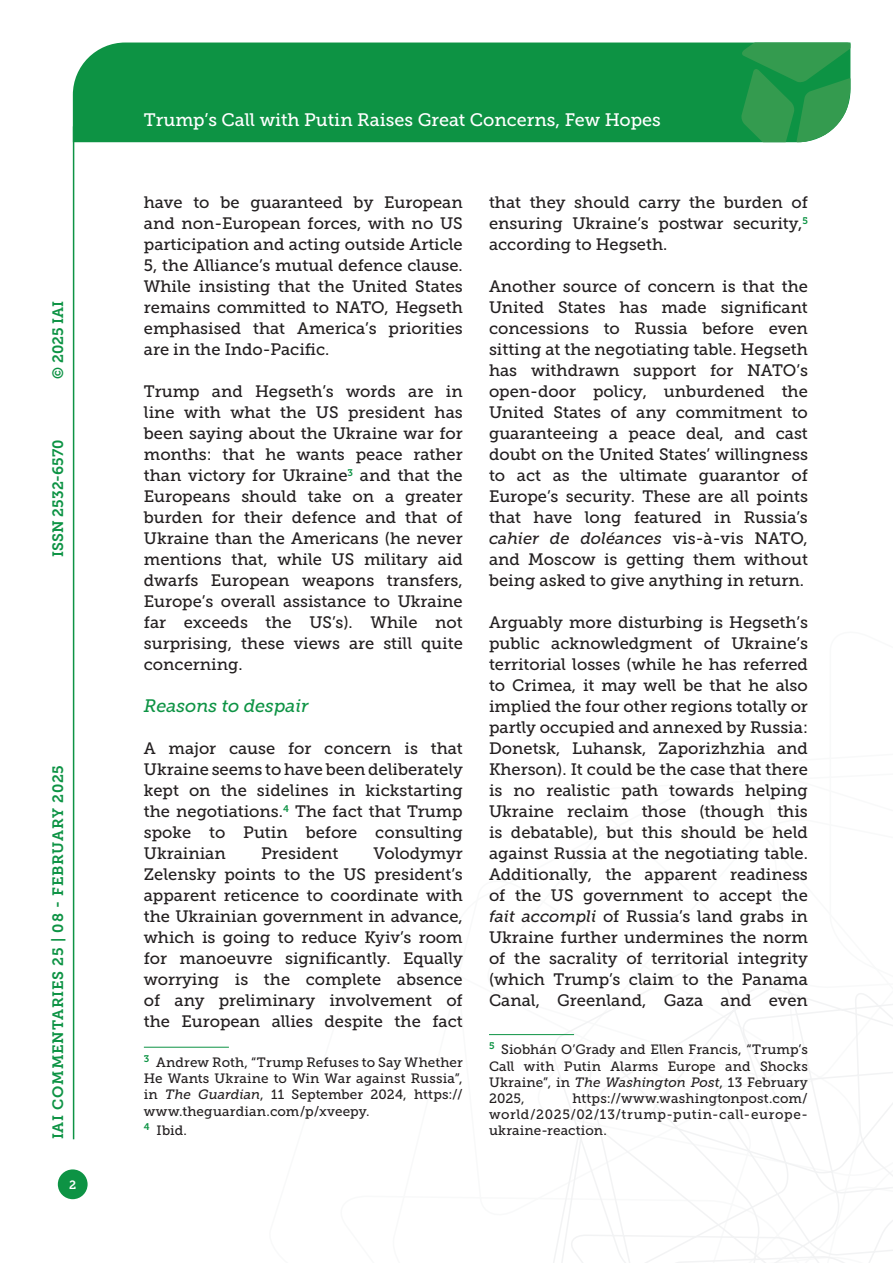
<style>
.page{position:relative;width:893px;height:1263px;background:#fff}
.page>*{position:absolute;margin:0;border:0;box-sizing:border-box;transform-origin:0 0}
.t1{font:18px "Museo Slab 500";color:#fff}
.Titolo_paragrafo_2{font:italic 18px "Museo Slab 500";color:#0d9344}
.Testo{font:16.5px/21px "Museo Slab 500";color:#231f20;text-align:justify}
.t2{font:15px "Museo Slab 700";letter-spacing:.05em;color:#0d9344}
.t3{font:15px "Museo Slab 700";color:#0d9344}
.Nota{font:13.5px/16.2px "Museo Slab 500";letter-spacing:.015em;color:#231f20;text-align:justify}
.t4{font:12px "Museo Slab 700";color:#fff}
.s1{font-style:italic}
</style>
<div class="page">
<svg style="left:531px;top:960px;width:362px;height:303px"></svg>
<div style="left:73px;top:43px;width:668px;height:99px;background:#0d9344"></div>
<svg style="left:741px;top:43px;width:109px;height:99px;background:#339d54"></svg>
<div style="left:58px;top:1169px;width:30px;height:30px;background:#0d9344;border-radius:50%"></div>
<hr style="left:73px;top:126px;width:1px;height:1013px;background:#0d9344">
<hr style="left:144px;top:1047px;width:85px;height:1px;background:#0d9344">
<hr style="left:489px;top:1034px;width:85px;height:1px;background:#0d9344">
<p class="t2" style="left:50px;top:379px;width:80px;rotate:-90deg">© 2025 IAI</p>
<p class="t3" style="left:50px;top:557px;width:119px;rotate:-90deg">ISSN 2532-6570</p>
<p class="t2" style="left:50px;top:1139px;width:376px;rotate:-90deg">IAI COMMENTARIES 25 | 08 - FEBRUARY 2025</p>
<p class="t4" style="left:69px;top:1178px;width:9px">2</p>
<p class="t1" style="left:144px;top:110px;width:519px">Trump’s Call with Putin Raises Great Concerns, Few Hopes</p>
<p class="Testo" style="left:144px;top:192px;width:320px">have to be guaranteed by European and non-European forces, with no US participation and acting outside Article 5, the Alliance’s mutual defence clause.<br>While insisting that the United States remains committed to NATO, Hegseth emphasised that America’s priorities are in the Indo-Pacific.</p>
<p class="Testo" style="left:144px;top:381px;width:320px">Trump and Hegseth’s words are in line with what the US president has been saying about the Ukraine war for months: that he wants peace rather than victory for Ukraine<sup>3</sup> and that the Europeans should take on a greater burden for their defence and that of Ukraine than the Americans (he never mentions that, while US military aid dwarfs European weapons transfers, Europe’s overall assistance to Ukraine far exceeds the US’s). While not surprising, these views are still quite concerning.</p>
<p class="Titolo_paragrafo_2" style="left:144px;top:696px;width:166px">Reasons to despair</p>
<p class="Testo" style="left:144px;top:738px;width:320px">A major cause for concern is that Ukraine seems to have been deliberately kept on the sidelines in kickstarting the negotiations.<sup>4</sup> The fact that Trump spoke to Putin before consulting Ukrainian</p>
<p class="Testo" style="left:144px;top:843px;width:320px;text-indent:230px">Volodymyr Zelensky points to the US president’s apparent reticence to coordinate with the Ukrainian government in advance, which is going to reduce Kyiv’s room for manoeuvre significantly. Equally worrying is the complete absence of any preliminary involvement of the European allies despite the fact</p>
<p class="Nota" style="left:144px;top:1054px;width:320px"><sup>3</sup> Andrew Roth, “Trump Refuses to Say Whether He Wants Ukraine to Win War against Russia”, in <span class="s1">The Guardian</span>, 11 September 2024, https:// www.theguardian.com/p/xveepy.</p>
<p class="Nota" style="left:144px;top:1123px;width:45px"><sup>4</sup> Ibid.</p>
<p class="Testo" style="left:261px;top:843px;width:79px">President</p>
<p class="Testo" style="left:489px;top:192px;width:320px">that they should carry the burden of ensuring Ukraine’s postwar security,<sup>5 </sup>according to Hegseth.</p>
<p class="Testo" style="left:489px;top:276px;width:320px">Another source of concern is that the United States has made significant concessions to Russia before even sitting at the negotiating table. Hegseth has withdrawn support for NATO’s open-door policy, unburdened the United States of any commitment to guaranteeing a peace deal, and cast doubt on the United States’ willingness to act as the ultimate guarantor of Europe’s security. These are all points that have long featured in Russia’s <span class="s1">cahier de doléances</span> vis-à-vis NATO, and Moscow is getting them without being asked to give anything in return.</p>
<p class="Testo" style="left:489px;top:612px;width:320px">Arguably more disturbing is Hegseth’s public acknowledgment of Ukraine’s territorial losses (while he has referred to Crimea, it may well be that he also implied the four other regions totally or partly occupied and annexed by Russia:<br>Donetsk, Luhansk, Zaporizhzhia and Kherson). It could be the case that there is no realistic path towards helping Ukraine reclaim those (though this is debatable), but this should be held against Russia at the negotiating table.<br>Additionally, the apparent readiness of the US government to accept the <span class="s1">fait accompli</span> of Russia’s land grabs in Ukraine further undermines the norm of the sacrality of territorial integrity (which Trump’s claim to the Panama Canal, Greenland, Gaza and even</p>
<p class="Nota" style="left:489px;top:1042px;width:320px"><sup>5</sup> Siobhán O’Grady and Ellen Francis, “Trump’s Call with Putin Alarms Europe and Shocks Ukraine”, in <span class="s1">The Washington Post</span>, 13 February 2025,</p>
<p class="Nota" style="left:489px;top:1090px;width:320px;text-indent:83px">https://www.washingtonpost.com/ world/2025/02/13/trump-putin-call-europe&shy;ukraine-reaction.</p>
</div>
